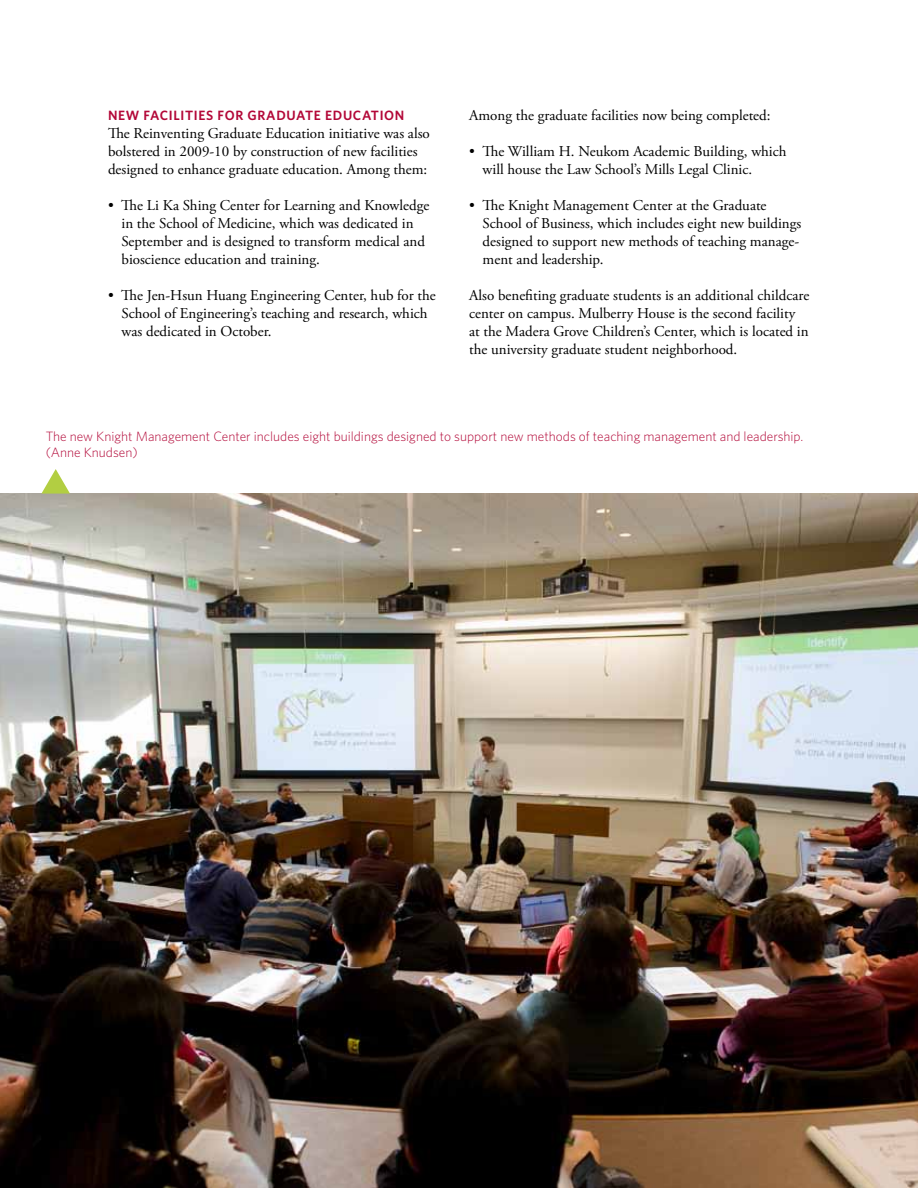
<style>
.page{position:relative;width:918px;height:1188px;background:#fff}
.page>*{position:absolute;margin:0;border:0;box-sizing:border-box;transform-origin:0 0}
.t1{font:15px/18px "Adobe Garamond Pro";color:#000}
.t2{font:300 13.5px/16.2px "Whitney";color:#b30838}
.t3{font:600 13.5px "Whitney";letter-spacing:.05em;color:#b30838}
</style>
<div class="page">
<img style="left:0;top:494px;width:918px;height:694px">
<svg style="left:41px;top:469px;width:29px;height:25px"></svg>
<p class="t3" style="left:108px;top:106px;width:298px">NEW FACILITIES FOR GRADUATE EDUCATION</p>
<p class="t1" style="left:108px;top:124px;width:323px">The Reinventing Graduate Education initiative was also bolstered in 2009-10 by construction of new facilities designed to enhance graduate education. Among them:</p>
<p class="t1" style="left:122px;top:196px;width:309px;text-indent:-14px">• The Li Ka Shing Center for Learning and Knowledge in the School of Medicine, which was dedicated in September and is designed to transform medical and bioscience education and training.</p>
<p class="t1" style="left:122px;top:286px;width:316px;text-indent:-14px">• The Jen-Hsun Huang Engineering Center, hub for the<br>School of Engineering’s teaching and research, which was dedicated in October.</p>
<p class="t1" style="left:469px;top:107px;width:303px">Among the graduate facilities now being completed:</p>
<p class="t1" style="left:483px;top:143px;width:305px;text-indent:-14px">• The William H. Neukom Academic Building, which will house the Law School’s Mills Legal Clinic.</p>
<p class="t1" style="left:483px;top:197px;width:320px;text-indent:-14px">• The Knight Management Center at the Graduate School of Business, which includes eight new buildings designed to support new methods of teaching manage&shy;ment and leadership.</p>
<p class="t1" style="left:469px;top:287px;width:342px">Also benefiting graduate students is an additional childcare center on campus. Mulberry House is the second facility at the Madera Grove Children’s Center, which is located in the university graduate student neighborhood.</p>
<p class="t2" style="left:46px;top:427px;width:759px">The new Knight Management Center includes eight buildings designed to support new methods of teaching management and leadership. (Anne Knudsen)</p>
</div>
